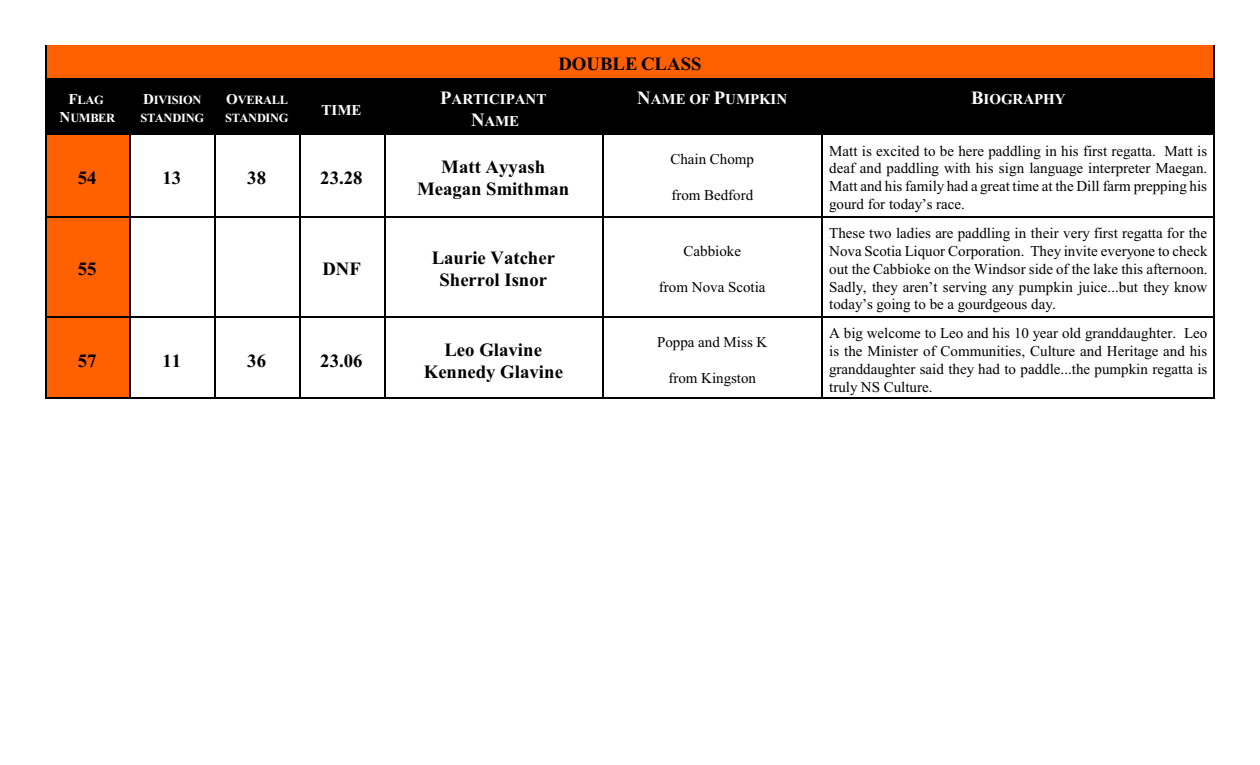
<style>
.page{position:relative;width:1260px;height:765px;background:#fff}
.page>*{position:absolute;margin:0;border:0;box-sizing:border-box;transform-origin:0 0}
.t1{font:700 18.75px/22.2px "Times New Roman";color:#000;text-align:center}
.t2{font:15px/17.9px "Times New Roman";color:#000;text-align:justify}
.t3{font:700 15px/22.2px "Times New Roman";color:#fff;text-align:center}
.t4{font:700 12.5px/17.9px "Times New Roman";letter-spacing:-.025em;color:#fff}
.s1{font-size:15px}
.s2{font-size:18.75px}
</style>
<div class="page">
<div style="left:45px;top:45px;width:1170px;height:33px;background:#ff6100"></div>
<hr style="left:45px;top:45px;width:1px;height:33px;background:#000">
<hr style="left:1214px;top:45px;width:1px;height:33px;background:#000">
<div style="left:45px;top:78px;width:85px;height:56px;background:#000"></div>
<div style="left:130px;top:78px;width:84px;height:56px;background:#000"></div>
<div style="left:215px;top:78px;width:84px;height:56px;background:#000"></div>
<div style="left:299px;top:78px;width:85px;height:56px;background:#000"></div>
<div style="left:384px;top:78px;width:219px;height:56px;background:#000"></div>
<div style="left:603px;top:78px;width:219px;height:56px;background:#000"></div>
<div style="left:822px;top:78px;width:393px;height:56px;background:#000"></div>
<div style="left:45px;top:134px;width:85px;height:82px;background:#ff6100"></div>
<hr style="left:45px;top:134px;width:1px;height:82px;background:#000">
<hr style="left:45px;top:134px;width:85px;height:1px;background:#000">
<hr style="left:130px;top:134px;width:1px;height:82px;background:#000">
<hr style="left:130px;top:134px;width:84px;height:1px;background:#000">
<hr style="left:215px;top:134px;width:1px;height:82px;background:#000">
<hr style="left:215px;top:134px;width:84px;height:1px;background:#000">
<hr style="left:299px;top:134px;width:1px;height:82px;background:#000">
<hr style="left:299px;top:134px;width:85px;height:1px;background:#000">
<hr style="left:384px;top:134px;width:1px;height:82px;background:#000">
<hr style="left:384px;top:134px;width:219px;height:1px;background:#000">
<hr style="left:603px;top:134px;width:1px;height:82px;background:#000">
<hr style="left:603px;top:134px;width:219px;height:1px;background:#000">
<hr style="left:822px;top:134px;width:1px;height:82px;background:#000">
<hr style="left:1214px;top:134px;width:1px;height:82px;background:#000">
<hr style="left:822px;top:134px;width:393px;height:1px;background:#000">
<div style="left:45px;top:216px;width:85px;height:101px;background:#ff6100"></div>
<hr style="left:45px;top:216px;width:1px;height:101px;background:#000">
<hr style="left:45px;top:216px;width:85px;height:1px;background:#000">
<hr style="left:130px;top:216px;width:1px;height:101px;background:#000">
<hr style="left:130px;top:216px;width:84px;height:1px;background:#000">
<hr style="left:215px;top:216px;width:1px;height:101px;background:#000">
<hr style="left:215px;top:216px;width:84px;height:1px;background:#000">
<hr style="left:299px;top:216px;width:1px;height:101px;background:#000">
<hr style="left:299px;top:216px;width:85px;height:1px;background:#000">
<hr style="left:384px;top:216px;width:1px;height:101px;background:#000">
<hr style="left:384px;top:216px;width:219px;height:1px;background:#000">
<hr style="left:603px;top:216px;width:1px;height:101px;background:#000">
<hr style="left:603px;top:216px;width:219px;height:1px;background:#000">
<hr style="left:822px;top:216px;width:1px;height:101px;background:#000">
<hr style="left:1214px;top:216px;width:1px;height:101px;background:#000">
<hr style="left:822px;top:216px;width:393px;height:1px;background:#000">
<div style="left:45px;top:317px;width:85px;height:82px;background:#ff6100"></div>
<hr style="left:45px;top:317px;width:1px;height:82px;background:#000">
<hr style="left:45px;top:317px;width:85px;height:1px;background:#000">
<hr style="left:45px;top:398px;width:85px;height:1px;background:#000">
<hr style="left:130px;top:317px;width:1px;height:82px;background:#000">
<hr style="left:130px;top:317px;width:84px;height:1px;background:#000">
<hr style="left:130px;top:398px;width:84px;height:1px;background:#000">
<hr style="left:215px;top:317px;width:1px;height:82px;background:#000">
<hr style="left:215px;top:317px;width:84px;height:1px;background:#000">
<hr style="left:215px;top:398px;width:84px;height:1px;background:#000">
<hr style="left:299px;top:317px;width:1px;height:82px;background:#000">
<hr style="left:299px;top:317px;width:85px;height:1px;background:#000">
<hr style="left:299px;top:398px;width:85px;height:1px;background:#000">
<hr style="left:384px;top:317px;width:1px;height:82px;background:#000">
<hr style="left:384px;top:317px;width:219px;height:1px;background:#000">
<hr style="left:384px;top:398px;width:219px;height:1px;background:#000">
<hr style="left:603px;top:317px;width:1px;height:82px;background:#000">
<hr style="left:603px;top:317px;width:219px;height:1px;background:#000">
<hr style="left:603px;top:398px;width:219px;height:1px;background:#000">
<hr style="left:822px;top:317px;width:1px;height:82px;background:#000">
<hr style="left:1214px;top:317px;width:1px;height:82px;background:#000">
<hr style="left:822px;top:317px;width:393px;height:1px;background:#000">
<hr style="left:822px;top:398px;width:393px;height:1px;background:#000">
<p class="t4" style="left:60px;top:93px;width:57px;text-align:center"><span class="s1">F</span>LAG<br><span class="s1">N</span>UMBER</p>
<p class="t4" style="left:140px;top:93px;width:65px"><span class="s1">D</span>IVISION<br>STANDING</p>
<p class="t4" style="left:225px;top:93px;width:65px"><span class="s1">O</span>VERALL<br>STANDING</p>
<p class="t3" style="left:322px;top:100px;width:42px">TIME</p>
<p class="t1" style="left:558px;top:55px;width:145px">DOUBLE CLASS</p>
<p class="t3" style="left:440px;top:89px;width:108px"><span class="s2">P</span>ARTICIPANT<br><span class="s2">N</span>AME</p>
<p class="t3" style="left:637px;top:89px;width:152px"><span class="s2">N</span>AME OF <span class="s2">P</span>UMPKIN</p>
<p class="t3" style="left:971px;top:89px;width:96px"><span class="s2">B</span>IOGRAPHY</p>
<p class="t1" style="left:78px;top:168px;width:20px">54</p>
<p class="t1" style="left:163px;top:168px;width:20px">13</p>
<p class="t1" style="left:247px;top:168px;width:20px">38</p>
<p class="t1" style="left:320px;top:168px;width:44px">23.28</p>
<p class="t1" style="left:417px;top:157px;width:154px">Matt Ayyash<br>Meagan Smithman</p>
<p class="t2" style="left:670px;top:152px;width:85px">Chain Chomp</p>
<p class="t2" style="left:671px;top:188px;width:83px">from Bedford</p>
<p class="t1" style="left:78px;top:260px;width:20px">55</p>
<p class="t1" style="left:322px;top:260px;width:40px">DNF</p>
<p class="t1" style="left:432px;top:249px;width:125px">Laurie Vatcher<br>Sherrol Isnor</p>
<p class="t2" style="left:684px;top:243px;width:59px">Cabbioke</p>
<p class="t2" style="left:659px;top:279px;width:108px">from Nova Scotia</p>
<p class="t1" style="left:78px;top:351px;width:20px">57</p>
<p class="t1" style="left:163px;top:351px;width:20px">11</p>
<p class="t1" style="left:247px;top:351px;width:20px">36</p>
<p class="t1" style="left:320px;top:351px;width:44px">23.06</p>
<p class="t1" style="left:424px;top:340px;width:141px">Leo Glavine<br>Kennedy Glavine</p>
<p class="t2" style="left:657px;top:335px;width:112px">Poppa and Miss K</p>
<p class="t2" style="left:668px;top:370px;width:89px">from Kingston</p>
<p class="t2" style="left:829px;top:143px;width:380px">Matt is excited to be here paddling in his first regatta. Matt is deaf and paddling with his sign language interpreter Maegan.<br>Matt and his family had a great time at the Dill farm prepping his gourd for today’s race.</p>
<p class="t2" style="left:829px;top:226px;width:380px">These two ladies are paddling in their very first regatta for the Nova Scotia Liquor Corporation. They invite everyone to check out the Cabbioke on the Windsor side of the lake this afternoon.<br>Sadly, they aren’t serving any pumpkin juice...but they know today’s going to be a gourdgeous day.</p>
<p class="t2" style="left:829px;top:326px;width:380px">A big welcome to Leo and his 10 year old granddaughter. Leo is the Minister of Communities, Culture and Heritage and his granddaughter said they had to paddle...the pumpkin regatta is truly NS Culture.</p>
</div>
